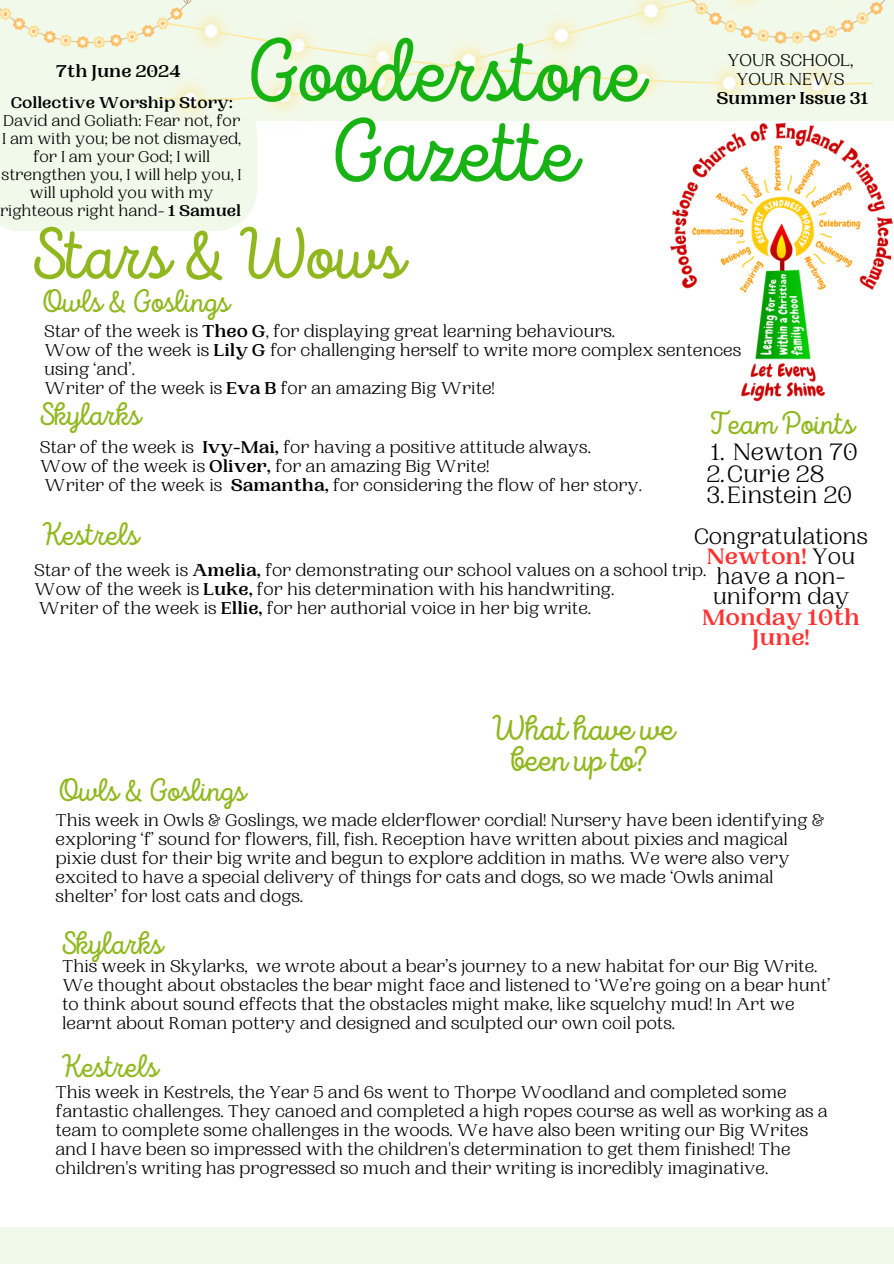
<style>
.page{position:relative;width:894px;height:1264px;background:#fff}
.page>*{position:absolute;margin:0;border:0;box-sizing:border-box;transform-origin:0 0}
.t1{font:89.4px "Intro Script";color:#17b313}
.t2{font:72.9px "Intro Script";color:#90b81e}
.t3{font:35.4px/31.5px "Intro Script";color:#90b81e;text-align:center}
.t4{font:32.4px "Intro Script";color:#90b81e}
.t5{font:24.9px "PP Woodland";color:#000}
.t6{font:23.4px/20.2px "PP Woodland";color:#000;text-align:center}
.t7{font:18px/19.2px "PP Woodland";color:#000}
.t8{font:700 18px "PP Woodland";color:#000}
.t9{font:16.5px/18px "PP Woodland";color:#000;text-align:center}
.s1{font-weight:700}
.s2{font-weight:700;color:#ff3131}
</style>
<div class="page">
<div style="left:0;top:0;width:893px;height:120px;background:#f1f9ea"></div>
<div style="left:0;top:1227px;width:893px;height:36px;background:#f1f9ea"></div>
<div style="left:0;top:97px;width:257px;height:134px;background:#f1f9ea"></div>
<img style="left:158px;top:0;width:714px;height:140px">
<img style="left:670px;top:123px;width:221px;height:277px">
<svg style="left:0;top:0;width:191px;height:48px"></svg>
<svg style="left:689px;top:0;width:196px;height:44px"></svg>
<p class="t8" style="left:56px;top:61px;width:126px">7th June 2024</p>
<p class="t9" style="left:0;top:94px;width:243px"><span class="s1">Collective Worship Story:<br></span>David and Goliath: Fear not, for<br>I am with you; be not dismayed, for I am your God; I will strengthen you, I will help you, I will uphold you with my righteous right hand- <span class="s1">1 Samuel</span></p>
<h1 class="t1" style="left:244px;top:35px;width:399px">Gooderstone</h1>
<h1 class="t1" style="left:328px;top:115px;width:248px">Gazette</h1>
<p class="t2" style="left:29px;top:225px;width:375px">Stars &amp; Wows</p>
<p class="t4" style="left:40px;top:288px;width:190px">Owls &amp; Goslings</p>
<p class="t7" style="left:727px;top:51px;width:127px">YOUR SCHOOL,</p>
<p class="t7" style="left:736px;top:70px;width:109px">YOUR NEWS</p>
<p class="t8" style="left:716px;top:88px;width:154px">Summer Issue 31</p>
<p class="t7" style="left:44px;top:321px;width:572px">Star of the week is <span class="s1">Theo G</span>, for displaying great learning behaviours.</p>
<p class="t7" style="left:44px;top:340px;width:698px">Wow of the week is <span class="s1">Lily G</span> for challenging herself to write more complex sentences</p>
<h3 class="t7" style="left:44px;top:360px;width:92px">using ‘and’.</h3>
<p class="t7" style="left:44px;top:379px;width:452px">Writer of the week is <span class="s1">Eva B</span> for an amazing Big Write!</p>
<h4 class="t4" style="left:38px;top:400px;width:103px">Skylarks</h4>
<p class="t4" style="left:707px;top:410px;width:147px">Team Points</p>
<p class="t5" style="left:710px;top:438px;width:148px">1. Newton 70</p>
<h2 class="t5" style="left:706px;top:459px;width:119px">2.Curie 28</h2>
<h3 class="t5" style="left:706px;top:480px;width:146px">3.Einstein 20</h3>
<p class="t6" style="left:694px;top:526px;width:175px">Congratulations<br><span class="s2">Newton!</span> You have a non&shy;uniform day<br><span class="s2">Monday 10th<br>June!</span></p>
<p class="t7" style="left:40px;top:438px;width:552px">Star of the week is <span class="s1">Ivy-Mai,</span> for having a positive attitude always.</p>
<h3 class="t7" style="left:40px;top:457px;width:451px">Wow of the week is <span class="s1">Oliver,</span> for an amazing Big Write!</h3>
<p class="t7" style="left:44px;top:476px;width:599px">Writer of the week is <span class="s1">Samantha,</span> for considering the flow of her story.</p>
<p class="t4" style="left:40px;top:521px;width:99px">Kestrels</p>
<p class="t7" style="left:34px;top:561px;width:673px">Star of the week is <span class="s1">Amelia,</span> for demonstrating our school values on a school trip.</p>
<h3 class="t7" style="left:34px;top:580px;width:581px">Wow of the week is <span class="s1">Luke,</span> for his determination with his handwriting.</h3>
<h3 class="t7" style="left:38px;top:599px;width:554px">Writer of the week is <span class="s1">Ellie,</span> for her authorial voice in her big write.</h3>
<p class="t3" style="left:490px;top:715px;width:185px">What have we been up to?</p>
<p class="t7" style="left:56px;top:810px;width:770px">This week in Owls &amp; Goslings, we made elderflower cordial! Nursery have been identifying &amp; exploring ‘f’ sound for flowers, fill, fish. Reception have written about pixies and magical pixie dust for their big write and begun to explore addition in maths. We were also very excited to have a special delivery of things for cats and dogs, so we made ‘Owls animal shelter’ for lost cats and dogs.</p>
<p class="t4" style="left:56px;top:777px;width:190px">Owls &amp; Goslings</p>
<p class="t4" style="left:60px;top:930px;width:103px">Skylarks</p>
<h3 class="t7" style="left:62px;top:957px;width:769px">This week in Skylarks, we wrote about a bear’s journey to a new habitat for our Big Write.<br>We thought about obstacles the bear might face and listened to ‘We’re going on a bear hunt’ to think about sound effects that the obstacles might make, like squelchy mud! In Art we learnt about Roman pottery and designed and sculpted our own coil pots.</h3>
<h3 class="t4" style="left:60px;top:1053px;width:99px">Kestrels</h3>
<p class="t7" style="left:56px;top:1082px;width:773px">This week in Kestrels, the Year 5 and 6s went to Thorpe Woodland and completed some fantastic challenges. They canoed and completed a high ropes course as well as working as a team to complete some challenges in the woods. We have also been writing our Big Writes and I have been so impressed with the children's determination to get them finished! The children's writing has progressed so much and their writing is incredibly imaginative.</p>
</div>
